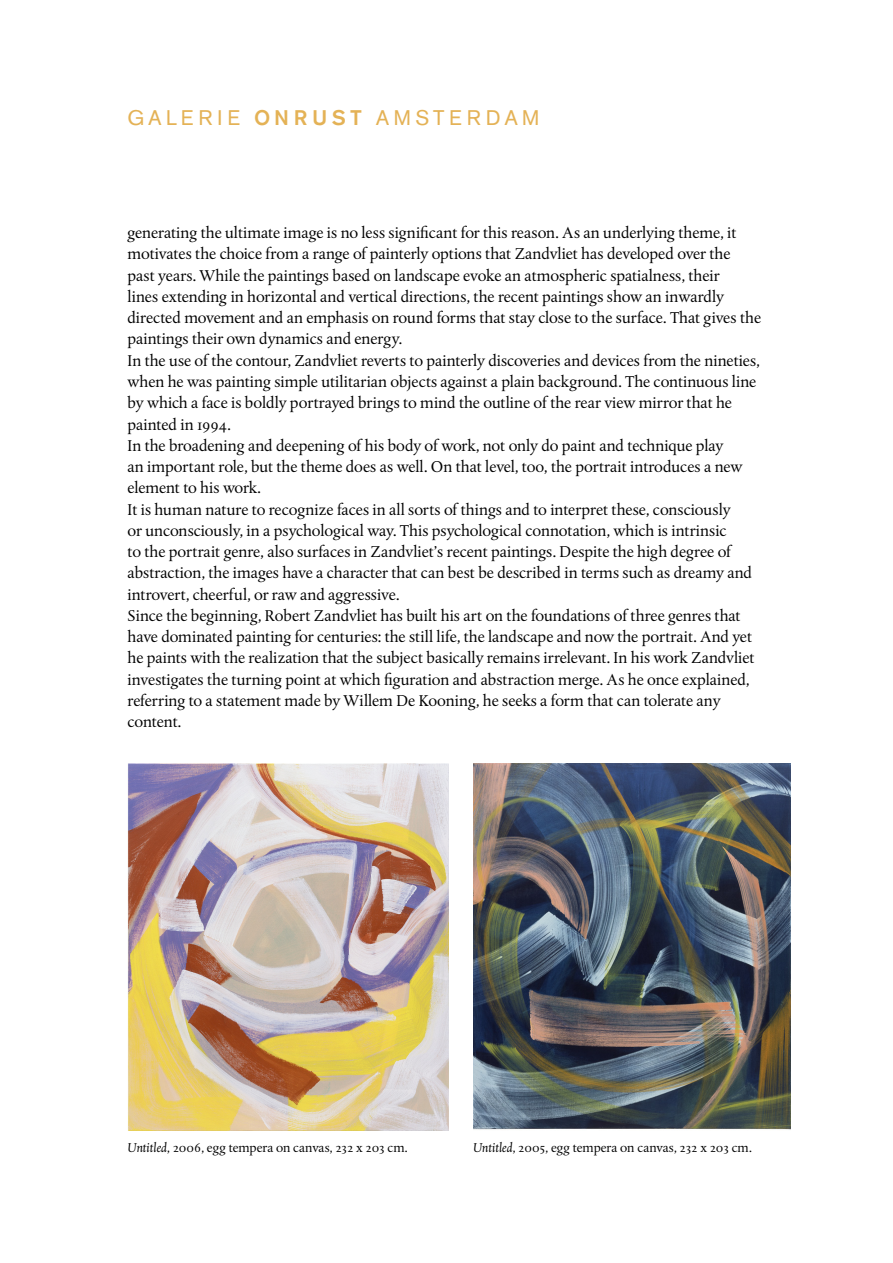
<style>
.page{position:relative;width:893px;height:1263px;background:#fff}
.page>*{position:absolute;margin:0;border:0;box-sizing:border-box;transform-origin:0 0}
.t1{font:21px "Akzidenz Grotesk BE";letter-spacing:.205em;color:#e4b256}
.t2{font:16.5px/21.3px "DTL Albertina ST";letter-spacing:-.005em;color:#000}
.t3{font:13.5px "DTL Albertina ST";letter-spacing:-.01em;color:#000}
.s1{font-weight:500}
.s2{font-style:italic}
</style>
<div class="page">
<img style="left:128px;top:764px;width:320px;height:366px">
<img style="left:473px;top:764px;width:318px;height:366px">
<p class="t1" style="left:128px;top:106px;width:413px">GALERIE <span class="s1">ONRUST</span> AMSTERDAM</p>
<p class="t2" style="left:128px;top:222px;width:635px">generating the ultimate image is no less significant for this reason. As an underlying theme, it motivates the choice from a range of painterly options that Zandvliet has developed over the past years. While the paintings based on landscape evoke an atmospheric spatialness, their<br>lines extending in horizontal and vertical directions, the recent paintings show an inwardly directed movement and an emphasis on round forms that stay close to the surface. That gives the paintings their own dynamics and energy.<br>In the use of the contour, Zandvliet reverts to painterly discoveries and devices from the nineties, when he was painting simple utilitarian objects against a plain background. The continuous line by which a face is boldly portrayed brings to mind the outline of the rear view mirror that he painted in 1994.<br>In the broadening and deepening of his body of work, not only do paint and technique play<br>an important role, but the theme does as well. On that level, too, the portrait introduces a new element to his work.<br>It is human nature to recognize faces in all sorts of things and to interpret these, consciously<br>or unconsciously, in a psychological way. This psychological connotation, which is intrinsic<br>to the portrait genre, also surfaces in Zandvliet’s recent paintings. Despite the high degree of abstraction, the images have a character that can best be described in terms such as dreamy and introvert, cheerful, or raw and aggressive.<br>Since the beginning, Robert Zandvliet has built his art on the foundations of three genres that have dominated painting for centuries: the still life, the landscape and now the portrait. And yet he paints with the realization that the subject basically remains irrelevant. In his work Zandvliet investigates the turning point at which figuration and abstraction merge. As he once explained, referring to a statement made by Willem De Kooning, he seeks a form that can tolerate any content.</p>
<p class="t3" style="left:128px;top:1140px;width:282px"><span class="s2">Untitled</span>, 2006, egg tempera on canvas, 232 x 203 cm.</p>
<p class="t3" style="left:473px;top:1140px;width:280px"><span class="s2">Untitled</span>, 2005, egg tempera on canvas, 232 x 203 cm.</p>
</div>
